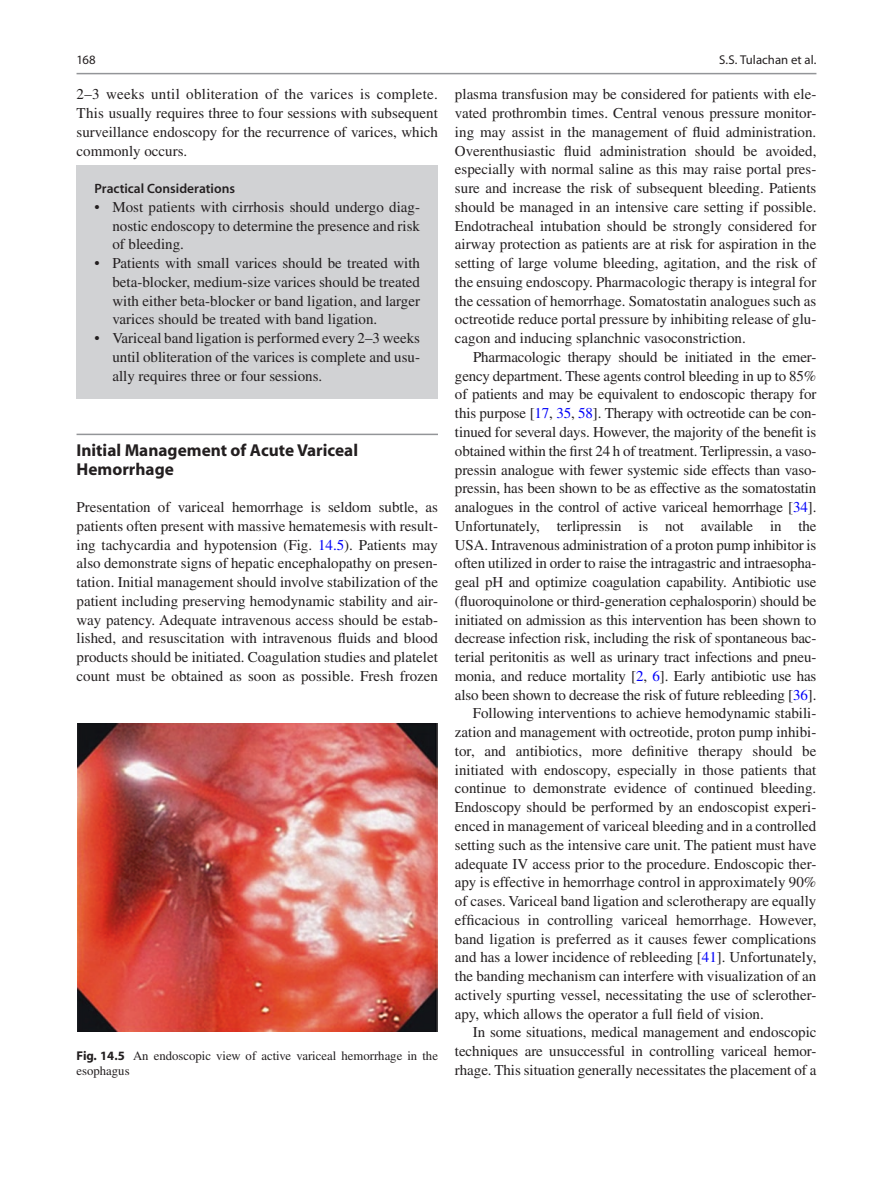
<style>
.page{position:relative;width:893px;height:1187px;background:#fff}
.page>*{position:absolute;margin:0;border:0;box-sizing:border-box;transform-origin:0 0}
.t1{font:700 17.25px/18.8px "Gkwqmn Myriad";color:#231f20}
.t2{font:15px/18.8px "Tgqmyj Times";letter-spacing:-.005em;color:#231f20;text-align:justify}
.t3{font:600 13.5px "Cyynrs Myriad";color:#231f20}
.t4{font:12.75px/15px "Tgqmyj Times";color:#231f20}
.t5{font:12.75px "Dwtmms Myriad";letter-spacing:.005em;color:#231f20}
.t6{font:12.75px "Wnpsdk Myriad";color:#231f20}
.s1{color:#0000fa}
.s2{font-family:"Gkwqmn Myriad";font-weight:700}
</style>
<div class="page">
<hr style="left:77px;top:433px;width:361px;height:2px;background:#939598">
<div style="left:77px;top:165px;width:361px;height:233px;background:#d1d2d4"></div>
<img style="left:77px;top:723px;width:360px;height:308px">
<hr style="left:77px;top:73px;width:739px;height:1px;background:#939598">
<p class="t6" style="left:77px;top:54px;width:21px">168</p>
<p class="t2" style="left:77px;top:85px;width:363px">2–3 weeks until obliteration of the varices is complete.<br>This usually requires three to four sessions with subsequent surveillance endoscopy for the recurrence of varices, which commonly occurs.</p>
<p class="t3" style="left:94px;top:181px;width:142px">Practical Considerations</p>
<p class="t2" style="left:112px;top:197px;width:309px;text-indent:-18px">• Most patients with cirrhosis should undergo diag&shy;nostic endoscopy to determine the presence and risk of bleeding.</p>
<p class="t2" style="left:112px;top:254px;width:309px;text-indent:-18px">• Patients with small varices should be treated with beta-blocker, medium-size varices should be treated with either beta-blocker or band ligation, and larger varices should be treated with band ligation.</p>
<p class="t2" style="left:112px;top:329px;width:309px;text-indent:-18px">• Variceal band ligation is performed every 2–3 weeks until obliteration of the varices is complete and usu&shy;ally requires three or four sessions.</p>
<p class="t1" style="left:77px;top:441px;width:283px">Initial Management of Acute Variceal<br>Hemorrhage</p>
<p class="t2" style="left:77px;top:497px;width:363px">Presentation of variceal hemorrhage is seldom subtle, as patients often present with massive hematemesis with result&shy;ing tachycardia and hypotension (Fig. <span class="s1">14.5</span>). Patients may also demonstrate signs of hepatic encephalopathy on presen&shy;tation. Initial management should involve stabilization of the patient including preserving hemodynamic stability and air&shy;way patency. Adequate intravenous access should be estab&shy;lished, and resuscitation with intravenous fluids and blood products should be initiated. Coagulation studies and platelet count must be obtained as soon as possible. Fresh frozen</p>
<p class="t4" style="left:77px;top:1047px;width:363px"><span class="s2">Fig. 14.5</span> An endoscopic view of active variceal hemorrhage in the esophagus</p>
<p class="t5" style="left:719px;top:54px;width:99px">S.S. Tulachan et al.</p>
<p class="t2" style="left:455px;top:85px;width:363px">plasma transfusion may be considered for patients with ele&shy;vated prothrombin times. Central venous pressure monitor&shy;ing may assist in the management of fluid administration.<br>Overenthusiastic fluid administration should be avoided, especially with normal saline as this may raise portal pres&shy;sure and increase the risk of subsequent bleeding. Patients should be managed in an intensive care setting if possible.<br>Endotracheal intubation should be strongly considered for airway protection as patients are at risk for aspiration in the setting of large volume bleeding, agitation, and the risk of the ensuing endoscopy. Pharmacologic therapy is integral for the cessation of hemorrhage. Somatostatin analogues such as octreotide reduce portal pressure by inhibiting release of glu&shy;cagon and inducing splanchnic vasoconstriction.</p>
<p class="t2" style="left:473px;top:347px;width:345px">Pharmacologic therapy should be initiated in the emer-</p>
<p class="t2" style="left:455px;top:366px;width:363px">gency department. These agents control bleeding in up to 85%</p>
<p class="t2" style="left:455px;top:385px;width:363px">of patients and may be equivalent to endoscopic therapy for</p>
<p class="t2" style="left:455px;top:404px;width:363px">this purpose [<span class="s1">17</span>, <span class="s1">35</span>, <span class="s1">58</span>]. Therapy with octreotide can be con-</p>
<p class="t2" style="left:455px;top:422px;width:363px">tinued for several days. However, the majority of the benefit is</p>
<p class="t2" style="left:455px;top:441px;width:363px">obtained within the first 24 h of treatment. Terlipressin, a vaso-</p>
<p class="t2" style="left:455px;top:460px;width:363px">pressin analogue with fewer systemic side effects than vaso-</p>
<p class="t2" style="left:455px;top:479px;width:363px">pressin, has been shown to be as effective as the somatostatin</p>
<p class="t2" style="left:455px;top:497px;width:363px">analogues in the control of active variceal hemorrhage [<span class="s1">34</span>].</p>
<p class="t2" style="left:455px;top:516px;width:363px">Unfortunately, terlipressin is not available in the</p>
<p class="t2" style="left:455px;top:535px;width:363px">USA. Intravenous administration of a proton pump inhibitor is</p>
<p class="t2" style="left:455px;top:554px;width:363px">often utilized in order to raise the intragastric and intraesopha-</p>
<p class="t2" style="left:455px;top:572px;width:363px">geal pH and optimize coagulation capability. Antibiotic use</p>
<p class="t2" style="left:455px;top:591px;width:363px">(fluoroquinolone or third-generation cephalosporin) should be</p>
<p class="t2" style="left:455px;top:610px;width:363px">initiated on admission as this intervention has been shown to</p>
<p class="t2" style="left:455px;top:629px;width:363px">decrease infection risk, including the risk of spontaneous bac-</p>
<p class="t2" style="left:455px;top:647px;width:363px">terial peritonitis as well as urinary tract infections and pneu-</p>
<p class="t2" style="left:455px;top:666px;width:363px">monia, and reduce mortality [<span class="s1">2</span>, <span class="s1">6</span>]. Early antibiotic use has</p>
<p class="t2" style="left:455px;top:685px;width:363px">also been shown to decrease the risk of future rebleeding [<span class="s1">36</span>].</p>
<p class="t2" style="left:473px;top:704px;width:345px">Following interventions to achieve hemodynamic stabili-</p>
<p class="t2" style="left:455px;top:722px;width:363px">zation and management with octreotide, proton pump inhibi-</p>
<p class="t2" style="left:455px;top:741px;width:363px">tor, and antibiotics, more definitive therapy should be</p>
<p class="t2" style="left:455px;top:760px;width:363px">initiated with endoscopy, especially in those patients that</p>
<p class="t2" style="left:455px;top:779px;width:363px">continue to demonstrate evidence of continued bleeding.</p>
<p class="t2" style="left:455px;top:797px;width:363px">Endoscopy should be performed by an endoscopist experi-</p>
<p class="t2" style="left:455px;top:816px;width:363px">enced in management of variceal bleeding and in a controlled</p>
<p class="t2" style="left:455px;top:835px;width:363px">setting such as the intensive care unit. The patient must have</p>
<p class="t2" style="left:455px;top:854px;width:363px">adequate IV access prior to the procedure. Endoscopic ther-</p>
<p class="t2" style="left:455px;top:872px;width:363px">apy is effective in hemorrhage control in approximately 90%</p>
<p class="t2" style="left:455px;top:891px;width:363px">of cases. Variceal band ligation and sclerotherapy are equally</p>
<p class="t2" style="left:455px;top:910px;width:363px">efficacious in controlling variceal hemorrhage. However,</p>
<p class="t2" style="left:455px;top:929px;width:363px">band ligation is preferred as it causes fewer complications</p>
<p class="t2" style="left:455px;top:947px;width:363px">and has a lower incidence of rebleeding [<span class="s1">41</span>]. Unfortunately,</p>
<p class="t2" style="left:455px;top:966px;width:363px">the banding mechanism can interfere with visualization of an</p>
<p class="t2" style="left:455px;top:985px;width:363px">actively spurting vessel, necessitating the use of sclerother-</p>
<p class="t2" style="left:455px;top:1004px;width:310px">apy, which allows the operator a full field of vision.</p>
<p class="t2" style="left:473px;top:1022px;width:345px">In some situations, medical management and endoscopic</p>
<p class="t2" style="left:455px;top:1041px;width:363px">techniques are unsuccessful in controlling variceal hemor-</p>
<p class="t2" style="left:455px;top:1060px;width:363px">rhage. This situation generally necessitates the placement of a</p>
</div>
